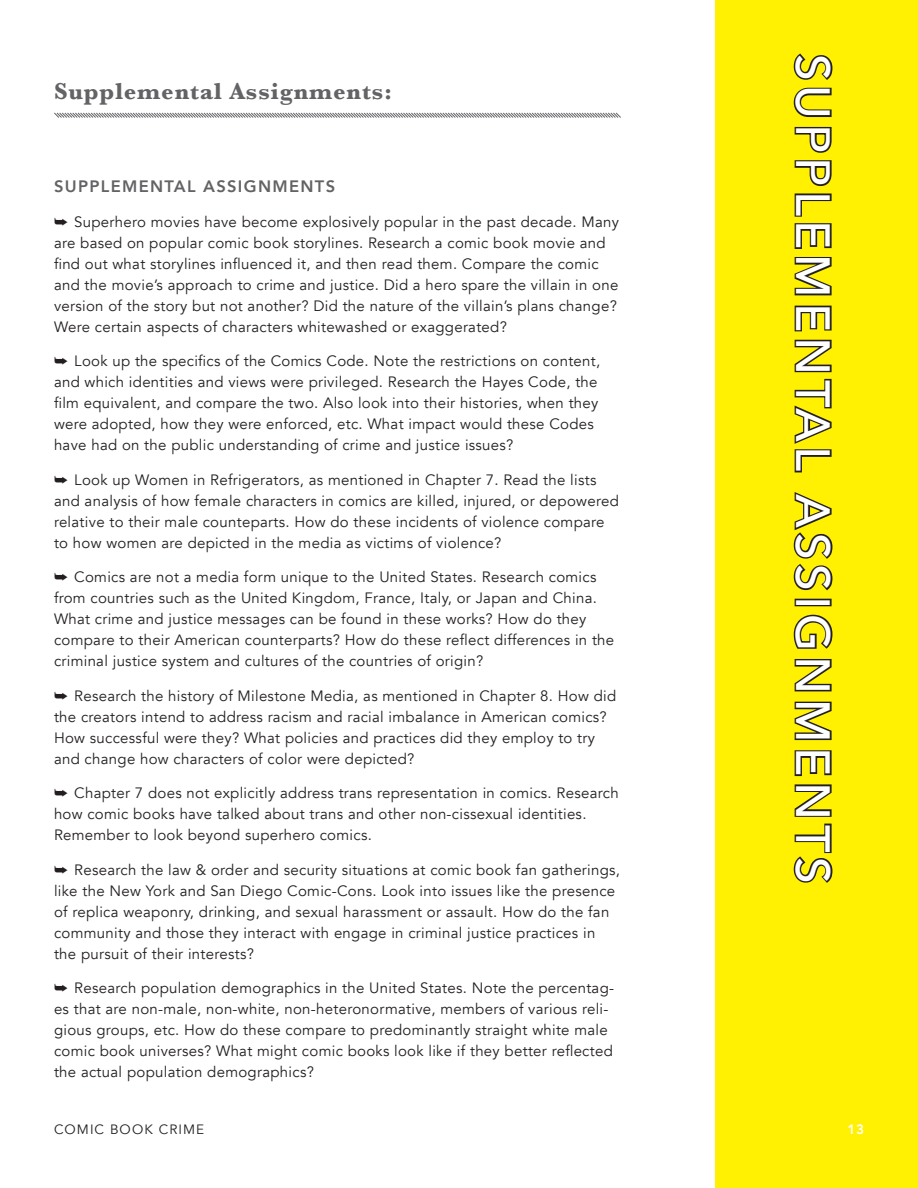
<style>
.page{position:relative;width:918px;height:1188px;background:#fff}
.page>*{position:absolute;margin:0;border:0;box-sizing:border-box;transform-origin:0 0}
.interior__page_title{font:500 48px "Avenir";letter-spacing:.1em;color:#fff}
.interior__page_and_d{font:700 24px "Baskerville";letter-spacing:.04em;color:#636366}
.interior__section_he{font:800 16.5px "Avenir";letter-spacing:.08em;color:#636366}
.t1{font:15px/21px "Avenir";letter-spacing:.02em;color:#231f20}
.t2{font:13.5px "Avenir";letter-spacing:.08em;color:#231f20}
.t3{font:800 13.5px "Avenir";color:#fff}
</style>
<div class="page">
<div style="left:716px;top:0;width:202px;height:1188px;background:#fff101"></div>
<svg style="left:793px;top:53px;width:40px;height:64px"></svg>
<svg style="left:794px;top:126px;width:38px;height:170px"></svg>
<svg style="left:794px;top:305px;width:38px;height:168px"></svg>
<svg style="left:793px;top:492px;width:40px;height:99px"></svg>
<div style="left:795px;top:599px;width:37px;height:7px;border:3px solid #231f20"></div>
<svg style="left:793px;top:614px;width:40px;height:35px"></svg>
<svg style="left:794px;top:659px;width:38px;height:33px"></svg>
<svg style="left:794px;top:701px;width:38px;height:40px"></svg>
<svg style="left:793px;top:750px;width:40px;height:133px"></svg>
<svg style="left:54px;top:112px;width:567px;height:6px"></svg>
<p class="interior__page_and_d" style="left:54px;top:75px;width:340px">Supplemental Assignments:</p>
<p class="interior__section_he" style="left:54px;top:173px;width:283px">SUPPLEMENTAL ASSIGNMENTS</p>
<p class="t1" style="left:54px;top:211px;width:567px">➥ Superhero movies have become explosively popular in the past decade. Many are based on popular comic book storylines. Research a comic book movie and find out what storylines influenced it, and then read them. Compare the comic and the movie’s approach to crime and justice. Did a hero spare the villain in one version of the story but not another? Did the nature of the villain’s plans change?<br>Were certain aspects of characters whitewashed or exaggerated?</p>
<p class="t1" style="left:54px;top:351px;width:548px">➥ Look up the specifics of the Comics Code. Note the restrictions on content, and which identities and views were privileged. Research the Hayes Code, the film equivalent, and compare the two. Also look into their histories, when they were adopted, how they were enforced, etc. What impact would these Codes have had on the public understanding of crime and justice issues?</p>
<p class="t1" style="left:54px;top:469px;width:566px">➥ Look up Women in Refrigerators, as mentioned in Chapter 7. Read the lists and analysis of how female characters in comics are killed, injured, or depowered relative to their male counteparts. How do these incidents of violence compare to how women are depicted in the media as victims of violence?</p>
<p class="t1" style="left:54px;top:567px;width:562px">➥ Comics are not a media form unique to the United States. Research comics from countries such as the United Kingdom, France, Italy, or Japan and China.<br>What crime and justice messages can be found in these works? How do they compare to their American counterparts? How do these reflect differences in the criminal justice system and cultures of the countries of origin?</p>
<p class="t1" style="left:54px;top:685px;width:564px">➥ Research the history of Milestone Media, as mentioned in Chapter 8. How did the creators intend to address racism and racial imbalance in American comics?<br>How successful were they? What policies and practices did they employ to try and change how characters of color were depicted?</p>
<p class="t1" style="left:54px;top:783px;width:566px">➥ Chapter 7 does not explicitly address trans representation in comics. Research how comic books have talked about trans and other non-cissexual identities.<br>Remember to look beyond superhero comics.</p>
<p class="t1" style="left:54px;top:859px;width:568px">➥ Research the law &amp; order and security situations at comic book fan gatherings, like the New York and San Diego Comic-Cons. Look into issues like the presence of replica weaponry, drinking, and sexual harassment or assault. How do the fan community and those they interact with engage in criminal justice practices in the pursuit of their interests?</p>
<p class="t1" style="left:54px;top:978px;width:562px">➥ Research population demographics in the United States. Note the percentag&shy;es that are non-male, non-white, non-heteronormative, members of various reli&shy;gious groups, etc. How do these compare to predominantly straight white male comic book universes? What might comic books look like if they better reflected the actual population demographics?</p>
<p class="interior__page_title" style="left:854px;top:54px;width:831px;rotate:90deg">SUPPLEMENTAL ASSIGNMENTS</p>
<p class="t2" style="left:54px;top:1121px;width:152px">COMIC BOOK CRIME</p>
<p class="t3" style="left:847px;top:1119px;width:18px">13</p>
</div>
